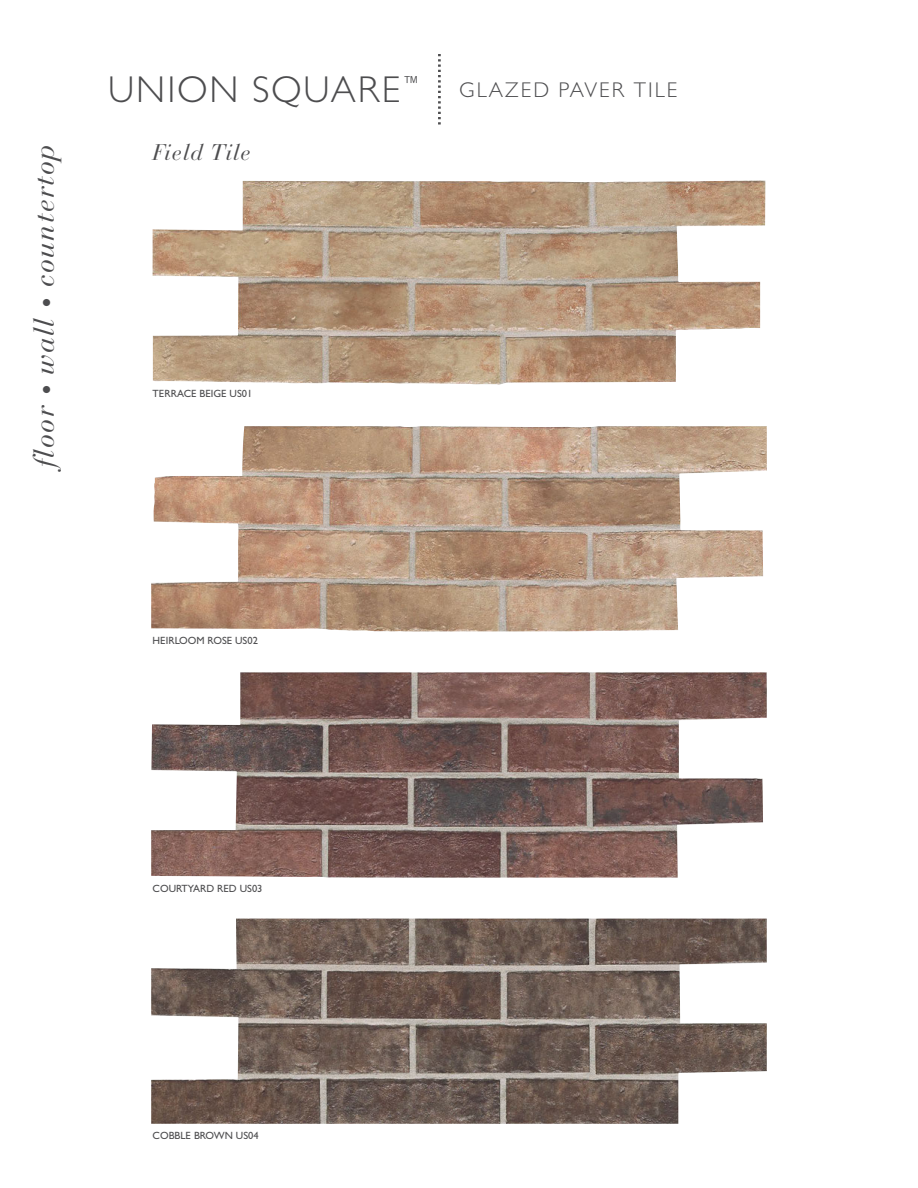
<style>
.page{position:relative;width:918px;height:1188px;background:#fff}
.page>*{position:absolute;margin:0;border:0;box-sizing:border-box;transform-origin:0 0}
.SS_Product_Name__Int{font:300 37.5px "Gill Sans MT Std";letter-spacing:.055em;color:#4d4d4f}
.Floor___Wall___Count{font:italic 28.35px "Bauer Bodoni Std";letter-spacing:.05em;color:#4d4d4f}
.SS_Swatch_Header{font:italic 22.5px "Bauer Bodoni Std";letter-spacing:.05em;color:#4d4d4f}
.SS_Product_Type__85{font:300 21.45px "Gill Sans MT Std";letter-spacing:.095em;color:#4d4d4f}
.SS_Product_Name__Int-2{font:300 17.55px "Gill Sans MT Std";color:#4d4d4f}
.SS_Swatch_Color{font:500 10.5px "Gill Sans MT Std";color:#4d4d4f}
.s1{font-size:20.4px}
</style>
<div class="page">
<svg style="left:438px;top:54px;width:3px;height:70px"></svg>
<img style="left:153px;top:181px;width:612px;height:204px">
<img style="left:151px;top:426px;width:616px;height:205px">
<img style="left:151px;top:672px;width:616px;height:206px">
<img style="left:151px;top:919px;width:616px;height:205px">
<p class="Floor___Wall___Count" style="left:27px;top:467px;width:328px;rotate:-90deg">floor <span class="s1">•</span> wall <span class="s1">•</span> countertop</p>
<p class="SS_Product_Name__Int-2" style="left:403px;top:71px;width:18px">™</p>
<p class="SS_Product_Name__Int" style="left:108px;top:67px;width:294px">UNION SQUARE</p>
<p class="SS_Product_Type__85" style="left:460px;top:76px;width:220px">GLAZED PAVER TILE</p>
<p class="SS_Swatch_Header" style="left:153px;top:139px;width:99px">Field Tile</p>
<p class="SS_Swatch_Color" style="left:153px;top:387px;width:101px">TERRACE BEIGE US01</p>
<p class="SS_Swatch_Color" style="left:153px;top:635px;width:107px">HEIRLOOM ROSE US02</p>
<p class="SS_Swatch_Color" style="left:153px;top:882px;width:111px">COURTYARD RED US03</p>
<p class="SS_Swatch_Color" style="left:153px;top:1129px;width:108px">COBBLE BROWN US04</p>
</div>
